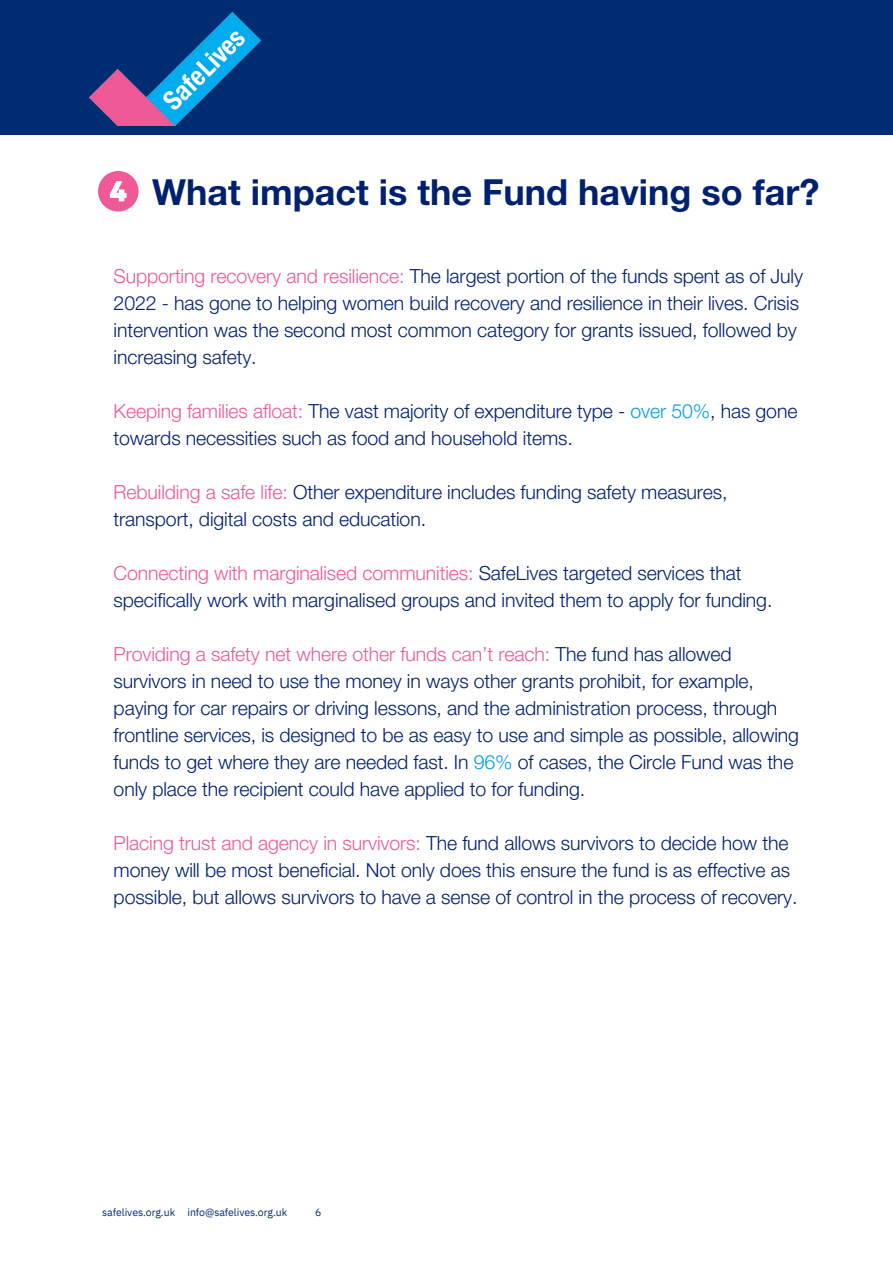
<style>
.page{position:relative;width:893px;height:1264px;background:#fff}
.page>*{position:absolute;margin:0;border:0;box-sizing:border-box;transform-origin:0 0}
.t1{font:700 36px "Helvetica Neue LT Std";color:#002072}
.t2{font:300 19.5px/27px "Helvetica Neue LT Std";letter-spacing:-.005em;color:#002072}
.t3{font:10.5px "IBM Plex Sans";letter-spacing:-.005em;color:#002d72}
.s1{color:#f05998}
.s2{color:#009fdf}
</style>
<div class="page">
<div style="left:0;top:0;width:892px;height:135px;background:#002d72"></div>
<img style="left:90px;top:12px;width:170px;height:114px">
<svg style="left:98px;top:171px;width:40px;height:40px"></svg>
<h1 class="t1" style="left:102px;top:179px;width:718px">4 What impact is the Fund having so far?</h1>
<p class="t2" style="left:114px;top:266px;width:691px"><span class="s1">Supporting recovery and resilience:</span> The largest portion of the funds spent as of July 2022 - has gone to helping women build recovery and resilience in their lives. Crisis intervention was the second most common category for grants issued, followed by increasing safety.</p>
<p class="t2" style="left:114px;top:400px;width:685px"><span class="s1">Keeping families afloat:</span> The vast majority of expenditure type - <span class="s2">over 50%</span>, has gone towards necessities such as food and household items.</p>
<p class="t2" style="left:114px;top:481px;width:615px"><span class="s1">Rebuilding a safe life:</span> Other expenditure includes funding safety measures, transport, digital costs and education.</p>
<p class="t2" style="left:114px;top:562px;width:660px"><span class="s1">Connecting with marginalised communities:</span> SafeLives targeted services that specifically work with marginalised groups and invited them to apply for funding.</p>
<p class="t2" style="left:114px;top:643px;width:686px"><span class="s1">Providing a safety net where other funds can’t reach:</span> The fund has allowed survivors in need to use the money in ways other grants prohibit, for example, paying for car repairs or driving lessons, and the administration process, through frontline services, is designed to be as easy to use and simple as possible, allowing funds to get where they are needed fast. In <span class="s2">96%</span> of cases, the Circle Fund was the only place the recipient could have applied to for funding.</p>
<p class="t2" style="left:114px;top:832px;width:685px"><span class="s1">Placing trust and agency in survivors:</span> The fund allows survivors to decide how the money will be most beneficial. Not only does this ensure the fund is as effective as possible, but allows survivors to have a sense of control in the process of recovery.</p>
<p class="t3" style="left:102px;top:1204px;width:186px">safelives.org.uk info@safelives.org.uk</p>
<p class="t3" style="left:315px;top:1204px;width:8px">6</p>
</div>
